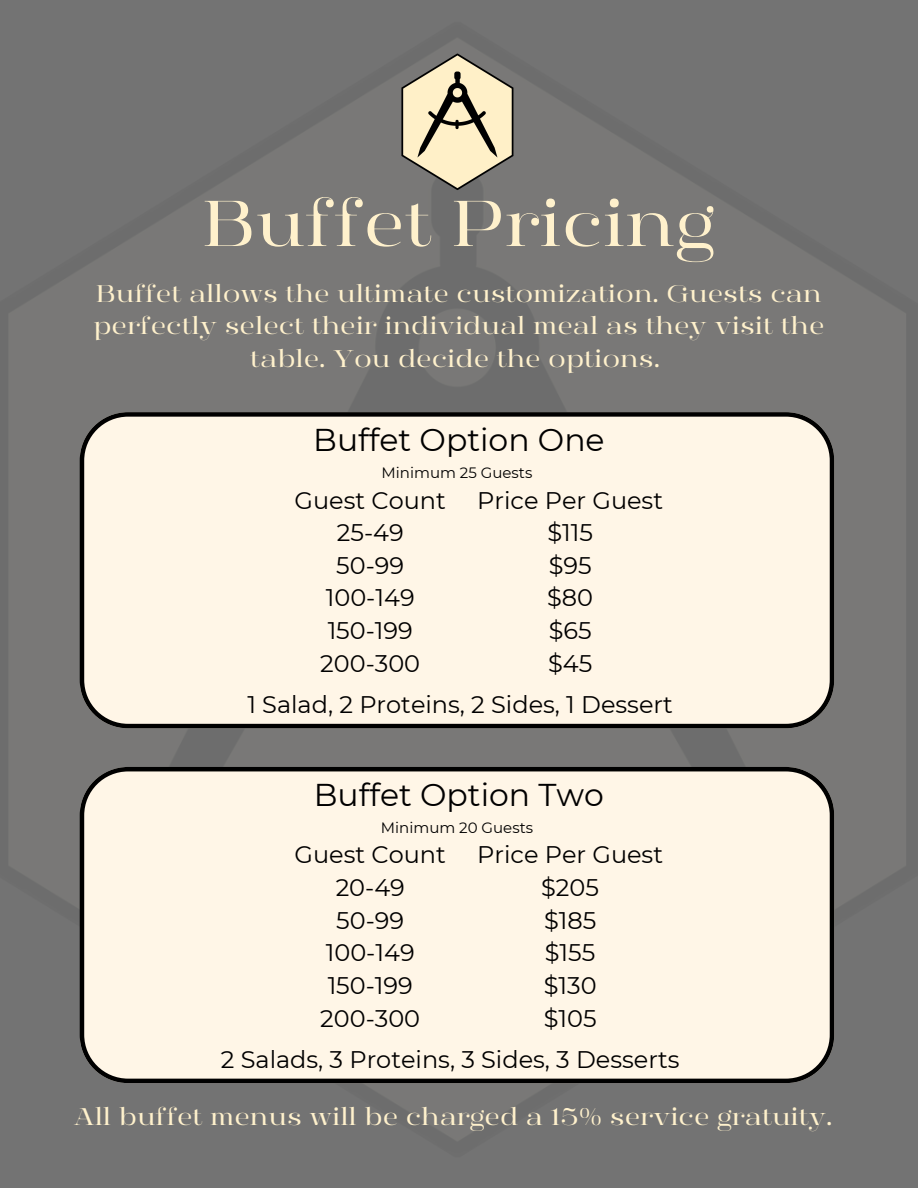
<style>
.page{position:relative;width:918px;height:1188px;background:#737373}
.page>*{position:absolute;margin:0;border:0;box-sizing:border-box;transform-origin:0 0}
.t1{font:64.5px "Manison Exp";color:#fff1cc}
.t2{font:31.5px "Montserrat";color:#000}
.t3{font:24px "Montserrat";color:#000}
.t4{font:24px/32.7px "Manison Exp";color:#fff1cc;text-align:center}
.t5{font:15px "Montserrat";color:#000}
</style>
<div class="page">
<img style="left:401px;top:53px;width:113px;height:137px">
<div style="left:80px;top:412px;width:754px;height:316px;background:#fff6e7"></div>
<div style="left:80px;top:767px;width:754px;height:316px;background:#fff6e7"></div>
<p class="t1" style="left:203px;top:186px;width:514px">Buffet Pricing</p>
<p class="t4" style="left:93px;top:277px;width:733px">Buffet allows the ultimate customization. Guests can perfectly select their individual meal as they visit the table. You decide the options.</p>
<h1 class="t2" style="left:313px;top:420px;width:293px">Buffet Option One</h1>
<h1 class="t5" style="left:382px;top:463px;width:152px">Minimum 25 Guests</h1>
<p class="t3" style="left:295px;top:485px;width:153px">Guest Count</p>
<h2 class="t3" style="left:337px;top:518px;width:68px">25-49</h2>
<p class="t3" style="left:336px;top:551px;width:69px">50-99</p>
<p class="t3" style="left:326px;top:583px;width:90px">100-149</p>
<p class="t3" style="left:328px;top:616px;width:87px">150-199</p>
<p class="t3" style="left:320px;top:648px;width:101px">200-300</p>
<p class="t3" style="left:477px;top:485px;width:187px">Price Per Guest</p>
<p class="t3" style="left:547px;top:518px;width:47px">$115</p>
<p class="t3" style="left:549px;top:551px;width:44px">$95</p>
<p class="t3" style="left:547px;top:583px;width:47px">$80</p>
<p class="t3" style="left:549px;top:616px;width:44px">$65</p>
<p class="t3" style="left:548px;top:648px;width:46px">$45</p>
<p class="t3" style="left:247px;top:690px;width:427px">1 Salad, 2 Proteins, 2 Sides, 1 Dessert</p>
<p class="t2" style="left:314px;top:775px;width:292px">Buffet Option Two</p>
<p class="t5" style="left:381px;top:818px;width:154px">Minimum 20 Guests</p>
<p class="t3" style="left:295px;top:840px;width:153px">Guest Count</p>
<h2 class="t3" style="left:336px;top:873px;width:71px">20-49</h2>
<p class="t3" style="left:336px;top:905px;width:69px">50-99</p>
<p class="t3" style="left:326px;top:938px;width:90px">100-149</p>
<p class="t3" style="left:328px;top:971px;width:87px">150-199</p>
<p class="t3" style="left:320px;top:1003px;width:101px">200-300</p>
<p class="t3" style="left:477px;top:840px;width:187px">Price Per Guest</p>
<p class="t3" style="left:541px;top:873px;width:59px">$205</p>
<p class="t3" style="left:544px;top:905px;width:54px">$185</p>
<p class="t3" style="left:545px;top:938px;width:52px">$155</p>
<p class="t3" style="left:544px;top:971px;width:54px">$130</p>
<p class="t3" style="left:544px;top:1003px;width:54px">$105</p>
<p class="t3" style="left:221px;top:1045px;width:460px">2 Salads, 3 Proteins, 3 Sides, 3 Desserts</p>
<p class="t4" style="left:74px;top:1101px;width:760px">All buffet menus will be charged a 15% service gratuity.</p>
</div>
